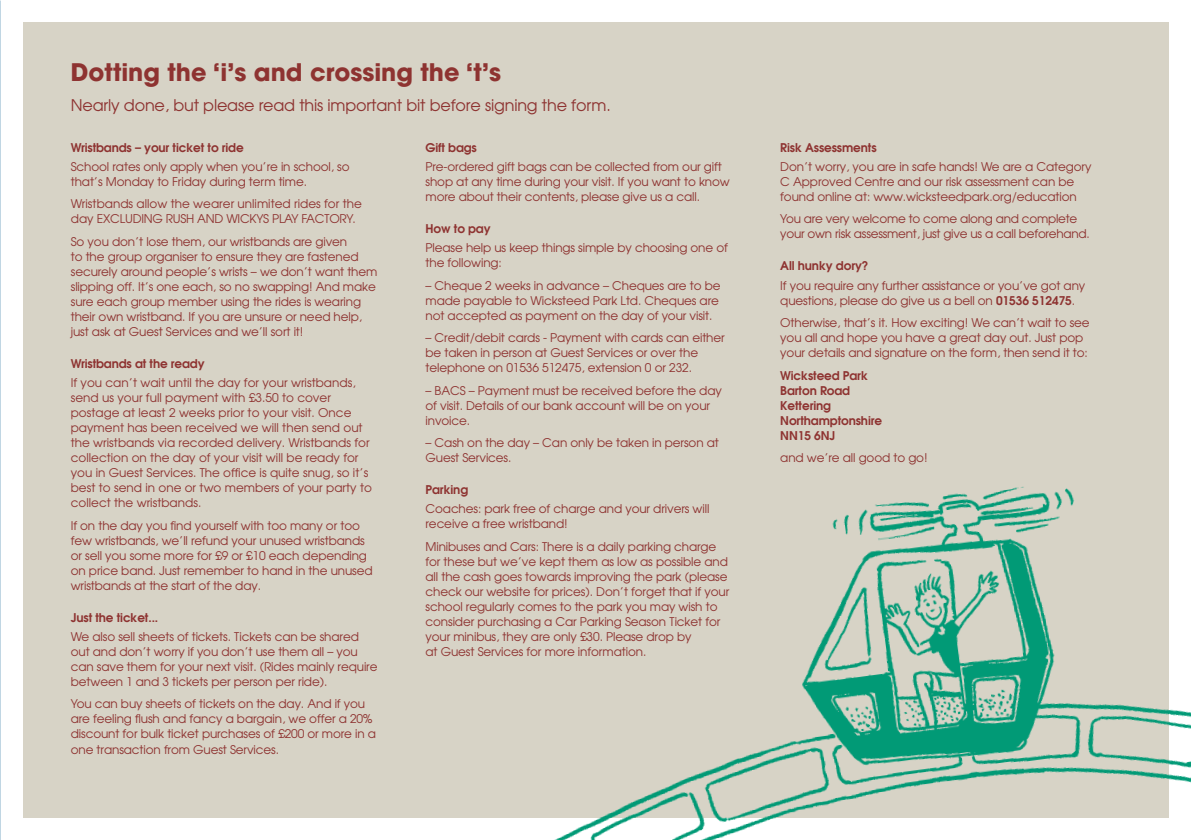
<style>
.page{position:relative;width:1191px;height:840px;background:#fff}
.page>*{position:absolute;margin:0;border:0;box-sizing:border-box;transform-origin:0 0}
.t1{font:700 24px "Avant Garde";color:#8e3331}
.t2{font:16px "Avant Garde";letter-spacing:-.01em;color:#8e3331}
.t3{font:12px/15px "Avant Garde";letter-spacing:-.01em;color:#8e3331}
.t4{font:600 12px/15px "Avant Garde";letter-spacing:-.01em;color:#8e3331}
.s1{font-weight:600}
</style>
<div class="page">
<div style="left:23px;top:22px;width:1145px;height:795px;background:#d7d3c6"></div>
<img style="left:471px;top:427px;width:720px;height:412px">
<h1 class="t1" style="left:71px;top:57px;width:432px">Dotting the ‘i’s and crossing the ‘t’s</h1>
<h2 class="t2" style="left:71px;top:95px;width:541px">Nearly done, but please read this important bit before signing the form.</h2>
<p class="t4" style="left:71px;top:139px;width:174px">Wristbands – your ticket to ride</p>
<p class="t3" style="left:71px;top:158px;width:280px">School rates only apply when you’re in school, so that’s Monday to Friday during term time.</p>
<p class="t3" style="left:71px;top:196px;width:292px">Wristbands allow the wearer unlimited rides for the day EXCLUDING RUSH AND WICKYS PLAY FACTORY.</p>
<p class="t3" style="left:71px;top:233px;width:308px">So you don’t lose them, our wristbands are given<br>to the group organiser to ensure they are fastened securely around people’s wrists – we don’t want them slipping off. It’s one each, so no swapping! And make sure each group member using the rides is wearing their own wristband. If you are unsure or need help, just ask at Guest Services and we’ll sort it!</p>
<p class="t4" style="left:71px;top:355px;width:135px">Wristbands at the ready</p>
<p class="t3" style="left:71px;top:374px;width:303px">If you can’t wait until the day for your wristbands, send us your full payment with £3.50 to cover postage at least 2 weeks prior to your visit. Once payment has been received we will then send out the wristbands via recorded delivery. Wristbands for collection on the day of your visit will be ready for you in Guest Services. The office is quite snug, so it’s best to send in one or two members of your party to collect the wristbands.</p>
<p class="t3" style="left:71px;top:517px;width:303px">If on the day you find yourself with too many or too few wristbands, we’ll refund your unused wristbands or sell you some more for £9 or £10 each depending on price band. Just remember to hand in the unused wristbands at the start of the day.</p>
<p class="t4" style="left:71px;top:609px;width:89px">Just the ticket...</p>
<p class="t3" style="left:71px;top:628px;width:308px">We also sell sheets of tickets. Tickets can be shared out and don’t worry if you don’t use them all – you can save them for your next visit. (Rides mainly require between 1 and 3 tickets per person per ride).</p>
<p class="t3" style="left:71px;top:696px;width:307px">You can buy sheets of tickets on the day. And if you are feeling flush and fancy a bargain, we offer a 20% discount for bulk ticket purchases of £200 or more in a one transaction from Guest Services.</p>
<p class="t4" style="left:425px;top:139px;width:53px">Gift bags</p>
<p class="t3" style="left:425px;top:158px;width:306px">Pre-ordered gift bags can be collected from our gift shop at any time during your visit. If you want to know more about their contents, please give us a call.</p>
<p class="t4" style="left:425px;top:220px;width:67px">How to pay</p>
<p class="t3" style="left:425px;top:240px;width:304px">Please help us keep things simple by choosing one of the following:</p>
<p class="t3" style="left:425px;top:277px;width:296px">– Cheque 2 weeks in advance – Cheques are to be made payable to Wicksteed Park Ltd. Cheques are not accepted as payment on the day of your visit.</p>
<p class="t3" style="left:425px;top:330px;width:301px">– Credit/debit cards - Payment with cards can either be taken in person at Guest Services or over the telephone on 01536 512475, extension 0 or 232.</p>
<p class="t3" style="left:425px;top:382px;width:298px">– BACS – Payment must be received before the day of visit. Details of our bank account will be on your invoice.</p>
<p class="t3" style="left:425px;top:435px;width:295px">– Cash on the day – Can only be taken in person at<br>Guest Services.</p>
<p class="t4" style="left:425px;top:482px;width:44px">Parking</p>
<p class="t3" style="left:425px;top:501px;width:285px">Coaches: park free of charge and your drivers will receive a free wristband!</p>
<p class="t3" style="left:425px;top:538px;width:305px">Minibuses and Cars: There is a daily parking charge for these but we’ve kept them as low as possible and all the cash goes towards improving the park (please check our website for prices). Don’t forget that if your school regularly comes to the park you may wish to consider purchasing a Car Parking Season Ticket for your minibus, they are only £30. Please drop by<br>at Guest Services for more information.</p>
<p class="t4" style="left:780px;top:139px;width:98px">Risk Assessments</p>
<p class="t3" style="left:780px;top:158px;width:313px">Don’t worry, you are in safe hands! We are a Category<br>C Approved Centre and our risk assessment can be found online at: www.wicksteedpark.org/education</p>
<p class="t3" style="left:780px;top:211px;width:311px">You are very welcome to come along and complete your own risk assessment, just give us a call beforehand.</p>
<p class="t4" style="left:780px;top:258px;width:90px">All hunky dory?</p>
<p class="t3" style="left:780px;top:277px;width:306px">If you require any further assistance or you’ve got any questions, please do give us a bell on <span class="s1">01536 512475</span>.</p>
<p class="t3" style="left:780px;top:315px;width:311px">Otherwise, that’s it. How exciting! We can’t wait to see you all and hope you have a great day out. Just pop your details and signature on the form, then send it to:</p>
<p class="t4" style="left:780px;top:367px;width:103px">Wicksteed Park<br>Barton Road<br>Kettering<br>Northamptonshire<br>NN15 6NJ</p>
<p class="t3" style="left:780px;top:450px;width:149px">and we’re all good to go!</p>
</div>
